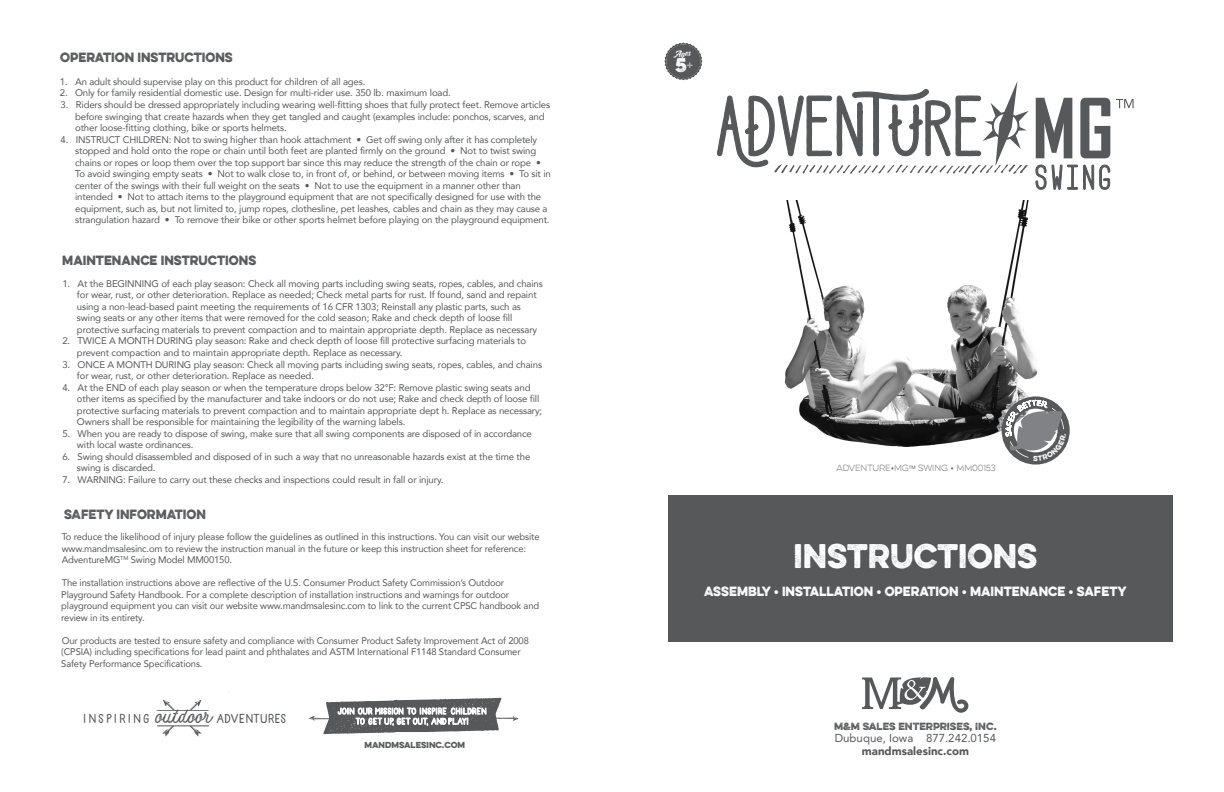
<style>
.page{position:relative;width:1224px;height:792px;background:#fff}
.page>*{position:absolute;margin:0;border:0;box-sizing:border-box;transform-origin:0 0}
.t1{font:700 30.6px "Eveleth";color:#fff;scale:.95 1}
.t2{font:18.3px "Grayling";letter-spacing:.06em;color:#57585a}
.t3{font:17.8px "Eveleth";color:#fff}
.t4{font:700 12px "Eveleth";color:#57585a;scale:.95 1}
.t5{font:700 12px "Eveleth";color:#fff;scale:.95 1}
.t6{font:11.4px "Avenir LT Std";color:#57585a}
.t7{font:900 11.4px "Avenir";color:#57585a}
.t8{font:9.6px/11.5px "Avenir";letter-spacing:-.015em;color:#57585a}
.t9{font:9.4px "Eveleth";color:#57585a}
.t10{font:8.7px "Everglow";color:#fff}
.t11{font:100 8px "Eveleth";letter-spacing:-.015em;color:#57585a}
.t12{font:700 7.8px "Eveleth";color:#57585a}
.s1{font-family:"Motherline Block";font-size:17.4px}
.s2{font-weight:100;font-size:13.1px}
</style>
<div class="page">
<img style="left:784px;top:235px;width:254px;height:212px">
<svg style="left:309px;top:698px;width:210px;height:36px"></svg>
<svg style="left:157px;top:725px;width:52px;height:12px"></svg>
<svg style="left:157px;top:700px;width:52px;height:11px"></svg>
<svg style="left:664px;top:43px;width:38px;height:37px"></svg>
<div style="left:666px;top:44px;width:35px;height:34px;background:#57585a;border-radius:50%"></div>
<svg style="left:862px;top:677px;width:107px;height:36px"></svg>
<div style="left:669px;top:496px;width:504px;height:146px;background:#57585a"></div>
<svg style="left:717px;top:81px;width:417px;height:154px"></svg>
<svg style="left:996px;top:391px;width:74px;height:74px"></svg>
<p class="t4" style="left:60px;top:48px;width:183px">OPERATION INSTRUCTIONS</p>
<p class="t8" style="left:60px;top:75px;width:307px">1. An adult should supervise play on this product for children of all ages.</p>
<p class="t8" style="left:60px;top:87px;width:392px">2. Only for family residential domestic use. Design for multi-rider use. 350 lb. maximum load.</p>
<p class="t8" style="left:75px;top:99px;width:476px;text-indent:-15px">3. Riders should be dressed appropriately including wearing well-fitting shoes that fully protect feet. Remove articles before swinging that create hazards when they get tangled and caught (examples include: ponchos, scarves, and other loose-fitting clothing, bike or sports helmets.</p>
<p class="t8" style="left:75px;top:133px;width:477px;text-indent:-15px">4. INSTRUCT CHILDREN: Not to swing higher than hook attachment • Get off swing only after it has completely stopped and hold onto the rope or chain until both feet are planted firmly on the ground • Not to twist swing chains or ropes or loop them over the top support bar since this may reduce the strength of the chain or rope • To avoid swinging empty seats • Not to walk close to, in front of, or behind, or between moving items • To sit in center of the swings with their full weight on the seats • Not to use the equipment in a manner other than intended • Not to attach items to the playground equipment that are not specifically designed for use with the equipment, such as, but not limited to, jump ropes, clothesline, pet leashes, cables and chain as they may cause a strangulation hazard • To remove their bike or other sports helmet before playing on the playground equipment.</p>
<p class="t4" style="left:62px;top:251px;width:206px">MAINTENANCE INSTRUCTIONS</p>
<p class="t8" style="left:77px;top:278px;width:467px;text-indent:-15px">1. At the BEGINNING of each play season: Check all moving parts including swing seats, ropes, cables, and chains for wear, rust, or other deterioration. Replace as needed; Check metal parts for rust. If found, sand and repaint using a non-lead-based paint meeting the requirements of 16 CFR 1303; Reinstall any plastic parts, such as swing seats or any other items that were removed for the cold season; Rake and check depth of loose fill protective surfacing materials to prevent compaction and to maintain appropriate depth. Replace as necessary</p>
<p class="t8" style="left:77px;top:335px;width:451px;text-indent:-15px">2. TWICE A MONTH DURING play season: Rake and check depth of loose fill protective surfacing materials to prevent compaction and to maintain appropriate depth. Replace as necessary.</p>
<p class="t8" style="left:77px;top:358px;width:467px;text-indent:-15px">3. ONCE A MONTH DURING play season: Check all moving parts including swing seats, ropes, cables, and chains for wear, rust, or other deterioration. Replace as needed.</p>
<p class="t8" style="left:77px;top:381px;width:467px;text-indent:-15px">4. At the END of each play season or when the temperature drops below 32°F: Remove plastic swing seats and other items as specified by the manufacturer and take indoors or do not use; Rake and check depth of loose fill protective surfacing materials to prevent compaction and to maintain appropriate dept h. Replace as necessary; Owners shall be responsible for maintaining the legibility of the warning labels.</p>
<p class="t8" style="left:77px;top:427px;width:456px;text-indent:-15px">5. When you are ready to dispose of swing, make sure that all swing components are disposed of in accordance with local waste ordinances.</p>
<p class="t8" style="left:77px;top:450px;width:455px;text-indent:-15px">6. Swing should disassembled and disposed of in such a way that no unreasonable hazards exist at the time the swing is discarded.</p>
<p class="t8" style="left:62px;top:473px;width:383px">7. WARNING: Failure to carry out these checks and inspections could result in fall or injury.</p>
<p class="t4" style="left:64px;top:505px;width:151px">SAFETY INFORMATION</p>
<p class="t8" style="left:62px;top:531px;width:479px">To reduce the likelihood of injury please follow the guidelines as outlined in this instructions. You can visit our website www.mandmsalesinc.om to review the instruction manual in the future or keep this instruction sheet for reference:<br>AdventureMG<sup>TM</sup> Swing Model MM00150.</p>
<p class="t8" style="left:61px;top:577px;width:479px">The installation instructions above are reflective of the U.S. Consumer Product Safety Commission’s Outdoor Playground Safety Handbook. For a complete description of installation instructions and warnings for outdoor playground equipment you can visit our website www.mandmsalesinc.com to link to the current CPSC handbook and review in its entirety.</p>
<p class="t8" style="left:61px;top:634px;width:469px">Our products are tested to ensure safety and compliance with Consumer Product Safety Improvement Act of 2008 (CPSIA) including specifications for lead paint and phthalates and ASTM International F1148 Standard Consumer<br>Safety Performance Specifications.</p>
<h2 class="t2" style="left:84px;top:711px;width:206px">in spirin g <span class="s1">outdoor</span> adventures</h2>
<p class="t12" style="left:364px;top:739px;width:102px">MANDMSALESINC.COM</p>
<p class="t10" style="left:673px;top:48px;width:19px;rotate:-1deg">Ages</p>
<h3 class="t3" style="left:675px;top:52px;width:20px">5<span class="s2">+</span></h3>
<p class="t11" style="left:837px;top:463px;width:161px">ADVENTURE•MG<sup>TM</sup> SWING • MM00153</p>
<h1 class="t1" style="left:793px;top:533px;width:258px">INSTRUCTIONS</h1>
<p class="t5" style="left:704px;top:582px;width:446px">ASSEMBLY • INSTALLATION • OPERATION • MAINTENANCE • SAFETY</p>
<p class="t9" style="left:834px;top:719px;width:164px">M&amp;M SALES ENTERPRISES, INC.</p>
<p class="t6" style="left:835px;top:732px;width:163px">Dubuque, Iowa 877.242.0154</p>
<p class="t7" style="left:862px;top:741px;width:109px">mandmsalesinc.com</p>
</div>
